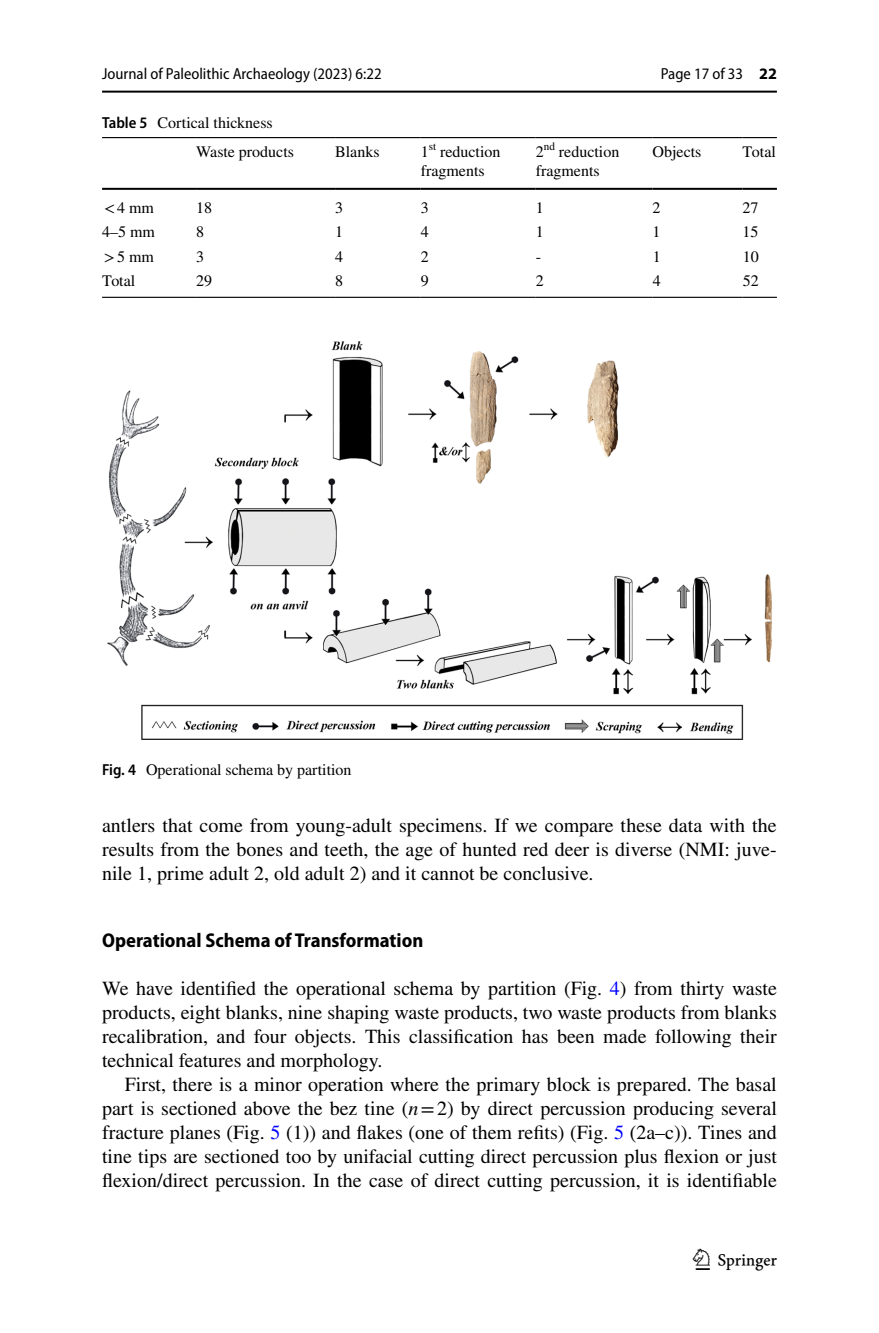
<style>
.page{position:relative;width:879px;height:1333px;background:#fff}
.page>*{position:absolute;margin:0;border:0;box-sizing:border-box;transform-origin:0 0}
.t1{font:30px "Springnew Regular 3";color:#000}
.t2{font:20px/24px "STIX";color:#000;text-align:justify}
.t3{font:700 semi-condensed 20px "Myriad Pro";color:#000}
.t4{font:16px/19px "STIX";color:#000}
.t5{font:semi-condensed 16px "Myriad Pro";color:#000}
.s1{font-weight:700;font-stretch:normal}
.s2{font-family:"Myriad Pro";font-weight:600;font-stretch:semi-condensed}
.s3{color:#00f}
.s4{font-style:italic}
</style>
<div class="page">
<hr style="left:102px;top:91px;width:675px;height:2px;background:#000">
<hr style="left:102px;top:137px;width:94px;height:1px;background:#000">
<hr style="left:102px;top:188px;width:94px;height:2px;background:#000">
<hr style="left:196px;top:137px;width:139px;height:1px;background:#000">
<hr style="left:196px;top:188px;width:139px;height:2px;background:#000">
<hr style="left:335px;top:137px;width:86px;height:1px;background:#000">
<hr style="left:335px;top:188px;width:86px;height:2px;background:#000">
<hr style="left:421px;top:137px;width:115px;height:1px;background:#000">
<hr style="left:421px;top:188px;width:115px;height:2px;background:#000">
<hr style="left:536px;top:137px;width:116px;height:1px;background:#000">
<hr style="left:536px;top:188px;width:116px;height:2px;background:#000">
<hr style="left:652px;top:137px;width:90px;height:1px;background:#000">
<hr style="left:652px;top:188px;width:90px;height:2px;background:#000">
<hr style="left:742px;top:137px;width:35px;height:1px;background:#000">
<hr style="left:742px;top:188px;width:35px;height:2px;background:#000">
<hr style="left:102px;top:297px;width:94px;height:1px;background:#000">
<hr style="left:196px;top:297px;width:139px;height:1px;background:#000">
<hr style="left:335px;top:297px;width:86px;height:1px;background:#000">
<hr style="left:421px;top:297px;width:115px;height:1px;background:#000">
<hr style="left:536px;top:297px;width:116px;height:1px;background:#000">
<hr style="left:652px;top:297px;width:90px;height:1px;background:#000">
<hr style="left:742px;top:297px;width:35px;height:1px;background:#000">
<img style="left:108px;top:342px;width:663px;height:398px">
<p class="t5" style="left:102px;top:65px;width:281px">Journal of Paleolithic Archaeology (2023) 6:22</p>
<p class="t5" style="left:661px;top:65px;width:118px">Page 17 of 33 <span class="s1">22</span></p>
<p class="t4" style="left:196px;top:110px;width:99px;line-height:28.6px;text-indent:-94px"><span class="s2">Table 5</span> Cortical thickness<br>Waste products</p>
<p class="t4" style="left:335px;top:143px;width:46px">Blanks</p>
<p class="t4" style="left:421px;top:143px;width:81px">1<sup>st</sup> reduction fragments</p>
<p class="t4" style="left:536px;top:143px;width:85px">2<sup>nd</sup> reduction fragments</p>
<p class="t4" style="left:652px;top:143px;width:50px">Objects</p>
<p class="t4" style="left:742px;top:143px;width:35px">Total</p>
<p class="t4" style="left:104px;top:199px;width:51px">&lt;4 mm</p>
<p class="t4" style="left:196px;top:199px;width:17px">18</p>
<p class="t4" style="left:335px;top:199px;width:9px">3</p>
<p class="t4" style="left:421px;top:199px;width:9px">3</p>
<p class="t4" style="left:536px;top:199px;width:9px">1</p>
<p class="t4" style="left:652px;top:199px;width:9px">2</p>
<p class="t4" style="left:742px;top:199px;width:17px">27</p>
<p class="t4" style="left:102px;top:223px;width:54px">4–5 mm</p>
<p class="t4" style="left:196px;top:223px;width:9px">8</p>
<p class="t4" style="left:335px;top:223px;width:9px">1</p>
<p class="t4" style="left:421px;top:223px;width:9px">4</p>
<p class="t4" style="left:536px;top:223px;width:9px">1</p>
<p class="t4" style="left:652px;top:223px;width:9px">1</p>
<p class="t4" style="left:742px;top:223px;width:17px">15</p>
<p class="t4" style="left:104px;top:248px;width:51px">&gt;5 mm</p>
<p class="t4" style="left:196px;top:248px;width:9px">3</p>
<p class="t4" style="left:335px;top:248px;width:9px">4</p>
<p class="t4" style="left:421px;top:248px;width:9px">2</p>
<p class="t4" style="left:536px;top:248px;width:7px">-</p>
<p class="t4" style="left:652px;top:248px;width:9px">1</p>
<p class="t4" style="left:742px;top:248px;width:17px">10</p>
<p class="t4" style="left:102px;top:272px;width:35px">Total</p>
<p class="t4" style="left:196px;top:272px;width:17px">29</p>
<p class="t4" style="left:335px;top:272px;width:9px">8</p>
<p class="t4" style="left:421px;top:272px;width:9px">9</p>
<p class="t4" style="left:536px;top:272px;width:9px">2</p>
<p class="t4" style="left:653px;top:272px;width:9px">4</p>
<p class="t4" style="left:742px;top:272px;width:17px">52</p>
<p class="t4" style="left:102px;top:760px;width:251px"><span class="s2">Fig. 4</span> Operational schema by partition</p>
<p class="t2" style="left:102px;top:814px;width:676px">antlers that come from young-adult specimens. If we compare these data with the results from the bones and teeth, the age of hunted red deer is diverse (NMI: juve&shy;nile 1, prime adult 2, old adult 2) and it cannot be conclusive.</p>
<p class="t3" style="left:102px;top:929px;width:323px">Operational Schema of Transformation</p>
<p class="t2" style="left:102px;top:977px;width:676px">We have identified the operational schema by partition (Fig. <span class="s3">4</span>) from thirty waste products, eight blanks, nine shaping waste products, two waste products from blanks recalibration, and four objects. This classification has been made following their technical features and morphology.</p>
<p class="t2" style="left:102px;top:1073px;width:676px;text-indent:23px">First, there is a minor operation where the primary block is prepared. The basal part is sectioned above the bez tine (<span class="s4">n</span>=2) by direct percussion producing several fracture planes (Fig. <span class="s3">5</span> (1)) and flakes (one of them refits) (Fig. <span class="s3">5</span> (2a–c)). Tines and tine tips are sectioned too by unifacial cutting direct percussion plus flexion or just flexion/direct percussion. In the case of direct cutting percussion, it is identifiable</p>
<h1 class="t1" style="left:696px;top:1248px;width:83px">1 3</h1>
</div>
